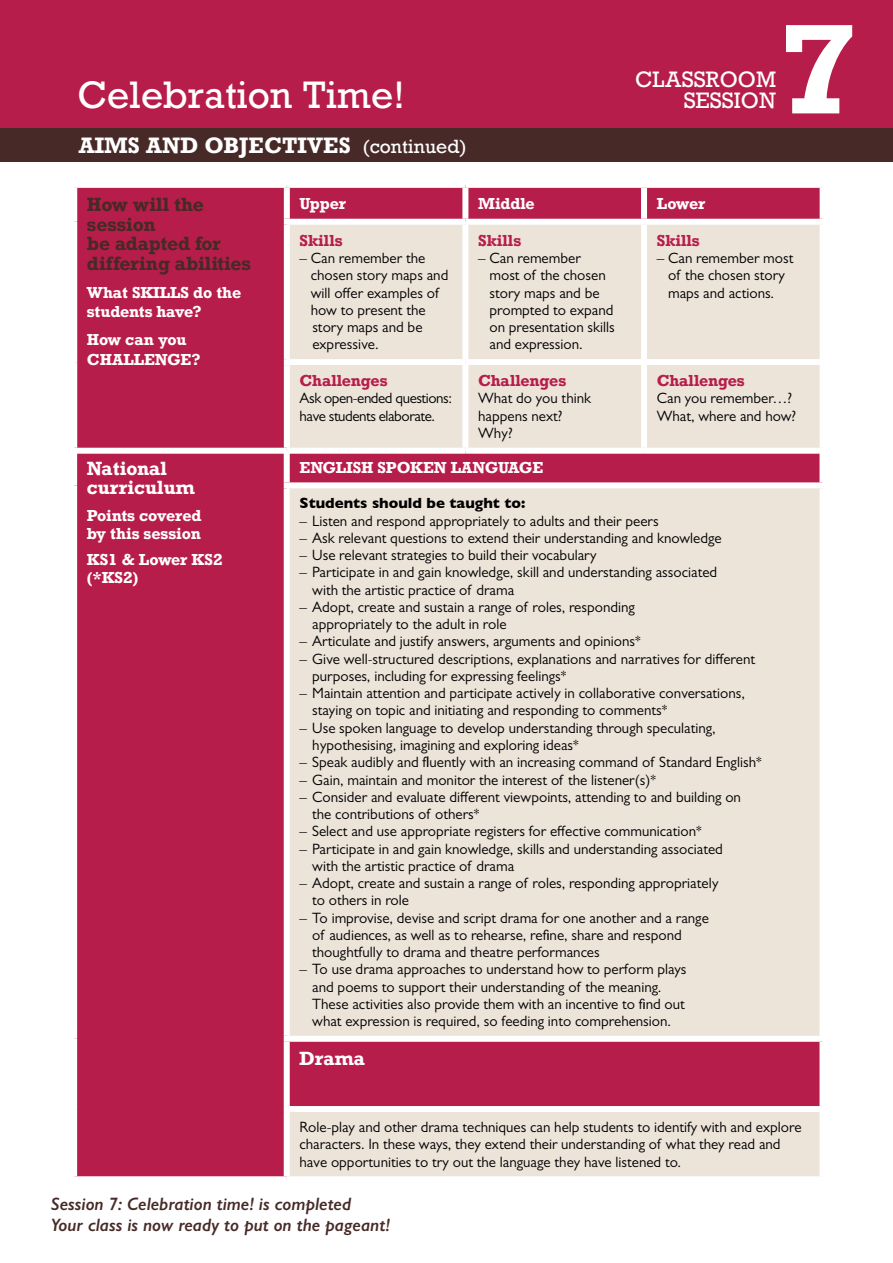
<style>
.page{position:relative;width:893px;height:1263px;background:#fff}
.page>*{position:absolute;margin:0;border:0;box-sizing:border-box;transform-origin:0 0}
.t1{font:700 120px "Rockwell";color:#fff}
.t2{font:36px "Rockwell";color:#fff}
.t3{font:700 21px "Rockwell";letter-spacing:.01em;color:#fff}
.t4{font:21px/21px "Rockwell";color:#fff;text-align:right}
.t5{font:italic 600 18px/21.6px "Gill Sans";color:#472a27}
.t6{font:700 18px/19.5px "Rockwell";color:#472a27}
.t7{font:700 18px/19.5px "Rockwell";color:#fff}
.t8{font:15px/17.2px "Gill Sans MT Std";color:#000}
.t9{font:700 15px/18px "Rockwell";letter-spacing:-.01em;color:#fff}
.t10{font:700 15px "Rockwell";color:#b71d4a}
.t11{font:15px/17.2px "Gill Sans MT Std";letter-spacing:-.03em;color:#000}
.t12{font:700 15px "Gill Sans";color:#000}
.s1{font-weight:400;font-size:18px}
</style>
<div class="page">
<div style="left:77px;top:454px;width:742px;height:722px;background:#b71d4a"></div>
<svg style="left:290px;top:488px;width:529px;height:688px;background:#e7d0cb"></svg>
<div style="left:284px;top:1036px;width:541px;height:6px;background:#fff"></div>
<div style="left:284px;top:1106px;width:541px;height:6px;background:#fff"></div>
<div style="left:284px;top:482px;width:541px;height:6px;background:#fff"></div>
<div style="left:284px;top:452px;width:6px;height:30px;background:#fff"></div>
<div style="left:284px;top:488px;width:6px;height:548px;background:#fff"></div>
<div style="left:284px;top:1042px;width:6px;height:64px;background:#fff"></div>
<div style="left:284px;top:1112px;width:6px;height:64px;background:#fff"></div>
<div style="left:0;top:128px;width:893px;height:34px;background:#472a27"></div>
<div style="left:0;top:0;width:893px;height:128px;background:#b71d4a"></div>
<div style="left:77px;top:188px;width:743px;height:260px;background:#b71d4a"></div>
<div style="left:290px;top:225px;width:530px;height:134px;background:#ece3d9"></div>
<div style="left:290px;top:365px;width:530px;height:83px;background:#ece3d9"></div>
<div style="left:284px;top:188px;width:6px;height:31px;background:#fff"></div>
<div style="left:462px;top:188px;width:6px;height:31px;background:#fff"></div>
<div style="left:641px;top:188px;width:6px;height:31px;background:#fff"></div>
<div style="left:284px;top:219px;width:181px;height:6px;background:#fff"></div>
<div style="left:284px;top:225px;width:6px;height:134px;background:#fff"></div>
<div style="left:465px;top:219px;width:179px;height:6px;background:#fff"></div>
<div style="left:462px;top:225px;width:6px;height:134px;background:#fff"></div>
<div style="left:644px;top:219px;width:182px;height:6px;background:#fff"></div>
<div style="left:641px;top:225px;width:6px;height:134px;background:#fff"></div>
<div style="left:284px;top:359px;width:181px;height:6px;background:#fff"></div>
<div style="left:284px;top:365px;width:6px;height:83px;background:#fff"></div>
<div style="left:465px;top:359px;width:179px;height:6px;background:#fff"></div>
<div style="left:462px;top:365px;width:6px;height:83px;background:#fff"></div>
<div style="left:644px;top:359px;width:182px;height:6px;background:#fff"></div>
<div style="left:641px;top:365px;width:6px;height:83px;background:#fff"></div>
<h2 class="t2" style="left:78px;top:73px;width:329px">Celebration Time!</h2>
<h3 class="t4" style="left:635px;top:70px;width:142px">CLASSROOM<br>SESSION</h3>
<h3 class="t3" style="left:79px;top:132px;width:390px">AIMS AND OBJECTIVES <span class="s1">(continued)</span></h3>
<h1 class="t1" style="left:781px;top:-8px;width:77px">7</h1>
<p class="t6" style="left:87px;top:195px;width:166px">How will the session<br>be adapted for differing abilities</p>
<p class="t9" style="left:87px;top:282px;width:156px;line-height:19.5px">What SKILLS do the students have?</p>
<p class="t9" style="left:87px;top:330px;width:115px;line-height:19.5px">How can you<br>CHALLENGE?</p>
<p class="t7" style="left:87px;top:458px;width:110px">National curriculum</p>
<p class="t9" style="left:87px;top:506px;width:116px">Points covered by this session</p>
<p class="t9" style="left:87px;top:551px;width:137px">KS1 &amp; Lower KS2 (*KS2)</p>
<p class="t9" style="left:300px;top:194px;width:48px">Upper</p>
<p class="t9" style="left:478px;top:194px;width:58px">Middle</p>
<p class="t9" style="left:657px;top:194px;width:50px">Lower</p>
<p class="t10" style="left:300px;top:231px;width:44px">Skills</p>
<p class="t8" style="left:311px;top:249px;width:139px;text-indent:-11px">– Can remember the chosen story maps and will offer examples of how to present the story maps and be expressive.</p>
<p class="t10" style="left:478px;top:231px;width:44px">Skills</p>
<p class="t8" style="left:489px;top:249px;width:127px;text-indent:-11px">– Can remember<br>most of the chosen story maps and be prompted to expand on presentation skills and expression.</p>
<p class="t10" style="left:657px;top:231px;width:44px">Skills</p>
<p class="t8" style="left:657px;top:249px;width:138px;text-align:center">– Can remember most of the chosen story maps and actions.</p>
<p class="t10" style="left:300px;top:371px;width:89px">Challenges</p>
<p class="t11" style="left:300px;top:390px;width:154px">Ask open-ended questions: have students elaborate.</p>
<p class="t10" style="left:478px;top:371px;width:89px">Challenges</p>
<p class="t8" style="left:478px;top:390px;width:114px">What do you think happens next?<br>Why?</p>
<p class="t10" style="left:657px;top:371px;width:89px">Challenges</p>
<p class="t8" style="left:657px;top:390px;width:141px">Can you remember…?<br>What, where and how?</p>
<p class="t9" style="left:299px;top:458px;width:245px">ENGLISH SPOKEN LANGUAGE</p>
<p class="t12" style="left:299px;top:491px;width:227px">Students should be taught to:</p>
<p class="t8" style="left:299px;top:512px;width:361px">– Listen and respond appropriately to adults and their peers</p>
<p class="t8" style="left:299px;top:529px;width:424px">– Ask relevant questions to extend their understanding and knowledge</p>
<p class="t8" style="left:299px;top:546px;width:299px">– Use relevant strategies to build their vocabulary</p>
<p class="t8" style="left:312px;top:564px;width:407px;text-indent:-13px">– Participate in and gain knowledge, skill and understanding associated with the artistic practice of drama</p>
<p class="t8" style="left:312px;top:598px;width:324px;text-indent:-13px">– Adopt, create and sustain a range of roles, responding appropriately to the adult in role</p>
<p class="t8" style="left:299px;top:633px;width:343px">– Articulate and justify answers, arguments and opinions*</p>
<p class="t8" style="left:312px;top:650px;width:444px;text-indent:-13px">– Give well-structured descriptions, explanations and narratives for different purposes, including for expressing feelings*</p>
<p class="t8" style="left:312px;top:684px;width:434px;text-indent:-13px">– Maintain attention and participate actively in collaborative conversations, staying on topic and initiating and responding to comments*</p>
<p class="t8" style="left:312px;top:719px;width:405px;text-indent:-13px">– Use spoken language to develop understanding through speculating, hypothesising, imagining and exploring ideas*</p>
<p class="t8" style="left:299px;top:753px;width:464px">– Speak audibly and fluently with an increasing command of Standard English*</p>
<p class="t8" style="left:299px;top:771px;width:358px">– Gain, maintain and monitor the interest of the listener(s)*</p>
<p class="t8" style="left:312px;top:788px;width:430px;text-indent:-13px">– Consider and evaluate different viewpoints, attending to and building on the contributions of others*</p>
<p class="t8" style="left:299px;top:822px;width:404px">– Select and use appropriate registers for effective communication*</p>
<p class="t8" style="left:312px;top:840px;width:412px;text-indent:-13px">– Participate in and gain knowledge, skills and understanding associated with the artistic practice of drama</p>
<p class="t8" style="left:312px;top:874px;width:408px;text-indent:-13px">– Adopt, create and sustain a range of roles, responding appropriately to others in role</p>
<p class="t8" style="left:312px;top:909px;width:398px;text-indent:-13px">– To improvise, devise and script drama for one another and a range of audiences, as well as to rehearse, refine, share and respond thoughtfully to drama and theatre performances</p>
<p class="t8" style="left:312px;top:960px;width:376px;text-indent:-13px">– To use drama approaches to understand how to perform plays and poems to support their understanding of the meaning.<br>These activities also provide them with an incentive to find out what expression is required, so feeding into comprehension.</p>
<p class="t7" style="left:299px;top:1048px;width:67px">Drama</p>
<p class="t8" style="left:299px;top:1118px;width:504px">Role-play and other drama techniques can help students to identify with and explore characters. In these ways, they extend their understanding of what they read and have opportunities to try out the language they have listened to.</p>
<p class="t5" style="left:51px;top:1193px;width:340px">Session 7: Celebration time! is completed<br>Your class is now ready to put on the pageant!</p>
</div>
